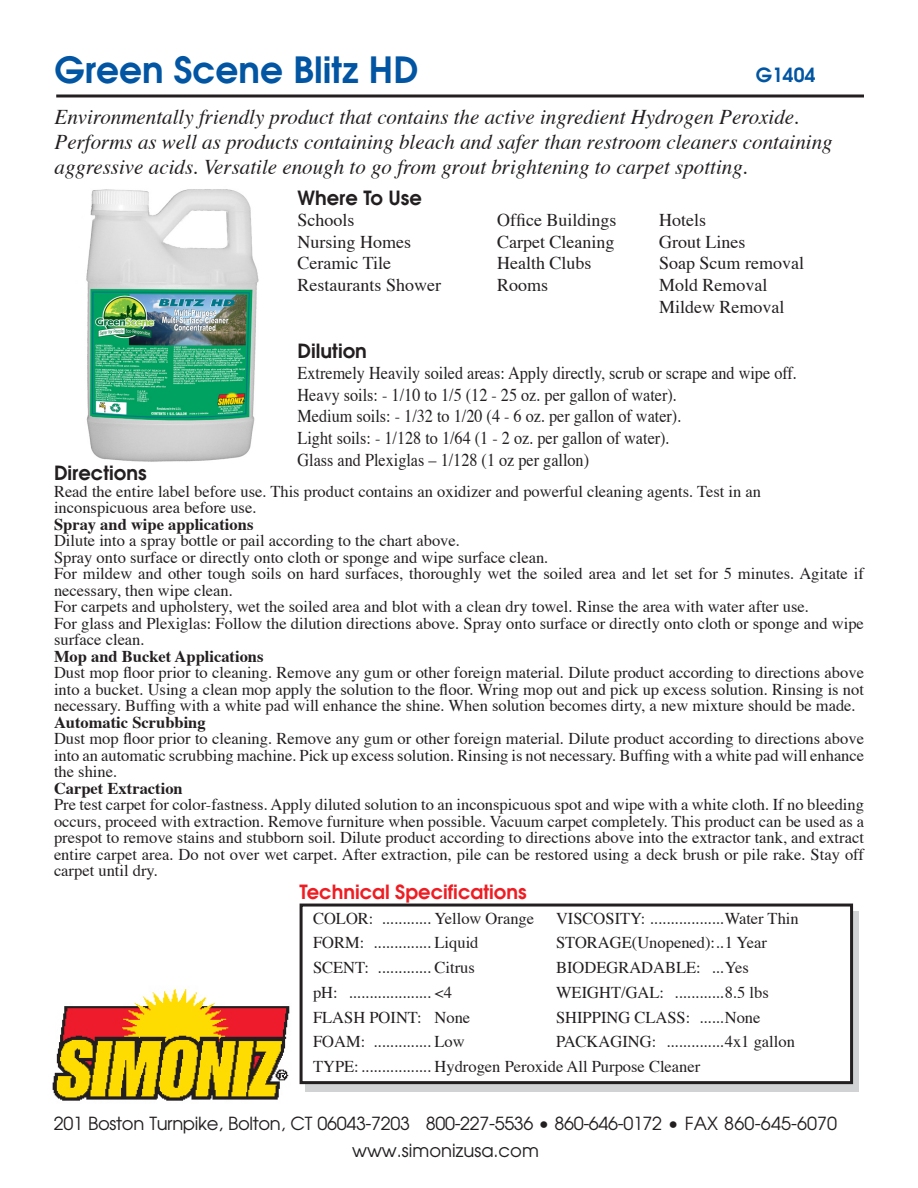
<style>
.page{position:relative;width:918px;height:1188px;background:#fff}
.page>*{position:absolute;margin:0;border:0;box-sizing:border-box;transform-origin:0 0}
.t1{font:600 36px "Avant Garde";color:#0155a2}
.t2{font:italic 21px/25.2px "Times";color:#231f20}
.t3{font:600 19.5px "Avant Garde";color:#231f20}
.t4{font:600 19.5px "Avant Garde";color:#ee1d23}
.t5{font:600 19.5px "Avant Garde";color:#0155a2}
.t6{font:18px "Times";color:#231f20;scale:.9 1}
.t7{font:18px "Times";color:#231f20}
.t8{font:18px/27px "Avant Garde";letter-spacing:-.02em;color:#231f20;text-align:center}
.t9{font:16.5px/16.5px "Times";color:#231f20;text-align:justify}
.t10{font:700 16.5px "Times";color:#231f20}
</style>
<div class="page">
<img style="left:52px;top:969px;width:252px;height:132px">
<hr style="left:56px;top:94px;width:808px;height:3px;background:#231f20">
<img style="left:86px;top:189px;width:173px;height:273px">
<div style="left:305px;top:911px;width:553px;height:181px;background:linear-gradient(to right,#d1d2d4,#d1d2d4)"></div>
<div style="left:301px;top:905px;width:551px;height:178px;background:#fff"></div>
<div style="left:300px;top:904px;width:553px;height:180px;border:3px solid #231f20"></div>
<p class="t1" style="left:55px;top:46px;width:366px">Green Scene Blitz HD</p>
<p class="t2" style="left:55px;top:105px;width:780px">Environmentally friendly product that contains the active ingredient Hydrogen Peroxide.<br>Performs as well as products containing bleach and safer than restroom cleaners containing aggressive acids. Versatile enough to go from grout brightening to carpet spotting.</p>
<p class="t3" style="left:298px;top:185px;width:126px">Where To Use</p>
<p class="t7" style="left:298px;top:209px;width:59px">Schools</p>
<p class="t7" style="left:497px;top:209px;width:121px">Office Buildings</p>
<p class="t7" style="left:659px;top:209px;width:48px">Hotels</p>
<p class="t7" style="left:298px;top:230px;width:115px">Nursing Homes</p>
<p class="t7" style="left:497px;top:230px;width:119px">Carpet Cleaning</p>
<p class="t7" style="left:659px;top:230px;width:88px">Grout Lines</p>
<p class="t7" style="left:298px;top:252px;width:95px">Ceramic Tile</p>
<p class="t7" style="left:497px;top:252px;width:96px">Health Clubs</p>
<p class="t7" style="left:659px;top:252px;width:146px">Soap Scum removal</p>
<p class="t7" style="left:298px;top:274px;width:145px">Restaurants Shower</p>
<p class="t7" style="left:497px;top:274px;width:53px">Rooms</p>
<p class="t7" style="left:659px;top:274px;width:110px">Mold Removal</p>
<p class="t7" style="left:659px;top:295px;width:127px">Mildew Removal</p>
<p class="t3" style="left:298px;top:338px;width:71px">Dilution</p>
<p class="t6" style="left:298px;top:362px;width:556px">Extremely Heavily soiled areas: Apply directly, scrub or scrape and wipe off.</p>
<p class="t6" style="left:298px;top:383px;width:423px">Heavy soils: - 1/10 to 1/5 (12 - 25 oz. per gallon of water).</p>
<p class="t6" style="left:298px;top:405px;width:428px">Medium soils: - 1/32 to 1/20 (4 - 6 oz. per gallon of water).</p>
<p class="t6" style="left:298px;top:427px;width:415px">Light soils: - 1/128 to 1/64 (1 - 2 oz. per gallon of water).</p>
<p class="t6" style="left:298px;top:448px;width:325px">Glass and Plexiglas – 1/128 (1 oz per gallon)</p>
<p class="t5" style="left:756px;top:62px;width:62px">G1404</p>
<p class="t3" style="left:54px;top:460px;width:94px">Directions</p>
<p class="t9" style="left:54px;top:484px;width:709px">Read the entire label before use. This product contains an oxidizer and powerful cleaning agents. Test in an</p>
<p class="t9" style="left:54px;top:501px;width:204px">inconspicuous area before use.</p>
<p class="t10" style="left:54px;top:513px;width:201px">Spray and wipe applications</p>
<p class="t9" style="left:54px;top:534px;width:408px">Dilute into a spray bottle or pail according to the chart above.</p>
<p class="t9" style="left:54px;top:550px;width:496px">Spray onto surface or directly onto cloth or sponge and wipe surface clean.</p>
<p class="t9" style="left:54px;top:567px;width:811px">For mildew and other tough soils on hard surfaces, thoroughly wet the soiled area and let set for 5 minutes. Agitate if necessary, then wipe clean.</p>
<p class="t9" style="left:54px;top:600px;width:756px">For carpets and upholstery, wet the soiled area and blot with a clean dry towel. Rinse the area with water after use.</p>
<p class="t9" style="left:54px;top:616px;width:811px">For glass and Plexiglas: Follow the dilution directions above. Spray onto surface or directly onto cloth or sponge and wipe surface clean.</p>
<p class="t10" style="left:54px;top:645px;width:211px">Mop and Bucket Applications</p>
<p class="t9" style="left:54px;top:666px;width:812px">Dust mop floor prior to cleaning. Remove any gum or other foreign material. Dilute product according to directions above into a bucket. Using a clean mop apply the solution to the floor. Wring mop out and pick up excess solution. Rinsing is not necessary. Buffing with a white pad will enhance the shine. When solution becomes dirty, a new mixture should be made.</p>
<p class="t10" style="left:54px;top:711px;width:153px">Automatic Scrubbing</p>
<p class="t9" style="left:54px;top:732px;width:812px">Dust mop floor prior to cleaning. Remove any gum or other foreign material. Dilute product according to directions above into an automatic scrubbing machine. Pick up excess solution. Rinsing is not necessary. Buffing with a white pad will enhance the shine.</p>
<p class="t10" style="left:54px;top:777px;width:130px">Carpet Extraction</p>
<p class="t9" style="left:54px;top:798px;width:812px">Pre test carpet for color-fastness. Apply diluted solution to an inconspicuous spot and wipe with a white cloth. If no bleeding occurs, proceed with extraction. Remove furniture when possible. Vacuum carpet completely. This product can be used as a prespot to remove stains and stubborn soil. Dilute product according to directions above into the extractor tank, and extract entire carpet area. Do not over wet carpet. After extraction, pile can be restored using a deck brush or pile rake. Stay off carpet until dry.</p>
<p class="t4" style="left:300px;top:879px;width:229px">Technical Specifications</p>
<p class="t9" style="left:313px;top:911px;width:223px">COLOR: ............ Yellow Orange</p>
<p class="t9" style="left:556px;top:911px;width:244px">VISCOSITY: ..................Water Thin</p>
<p class="t9" style="left:313px;top:936px;width:167px">FORM: .............. Liquid</p>
<p class="t9" style="left:556px;top:936px;width:212px">STORAGE(Unopened):..1 Year</p>
<p class="t9" style="left:313px;top:960px;width:163px">SCENT: ............. Citrus</p>
<p class="t9" style="left:556px;top:960px;width:194px">BIODEGRADABLE: ...Yes</p>
<p class="t9" style="left:313px;top:985px;width:141px">pH: .................... &lt;4</p>
<p class="t9" style="left:556px;top:985px;width:214px">WEIGHT/GAL: ............8.5 lbs</p>
<p class="t9" style="left:313px;top:1010px;width:159px">FLASH POINT: None</p>
<p class="t9" style="left:556px;top:1010px;width:206px">SHIPPING CLASS: ......None</p>
<p class="t9" style="left:313px;top:1035px;width:153px">FOAM: .............. Low</p>
<p class="t9" style="left:556px;top:1035px;width:240px">PACKAGING: ..............4x1 gallon</p>
<p class="t9" style="left:313px;top:1059px;width:389px">TYPE: ................. Hydrogen Peroxide All Purpose Cleaner</p>
<p class="t8" style="left:54px;top:1110px;width:785px">201 Boston Turnpike, Bolton, CT 06043-7203 800-227-5536 • 860-646-0172 • FAX 860-645-6070 www.simonizusa.com</p>
</div>
